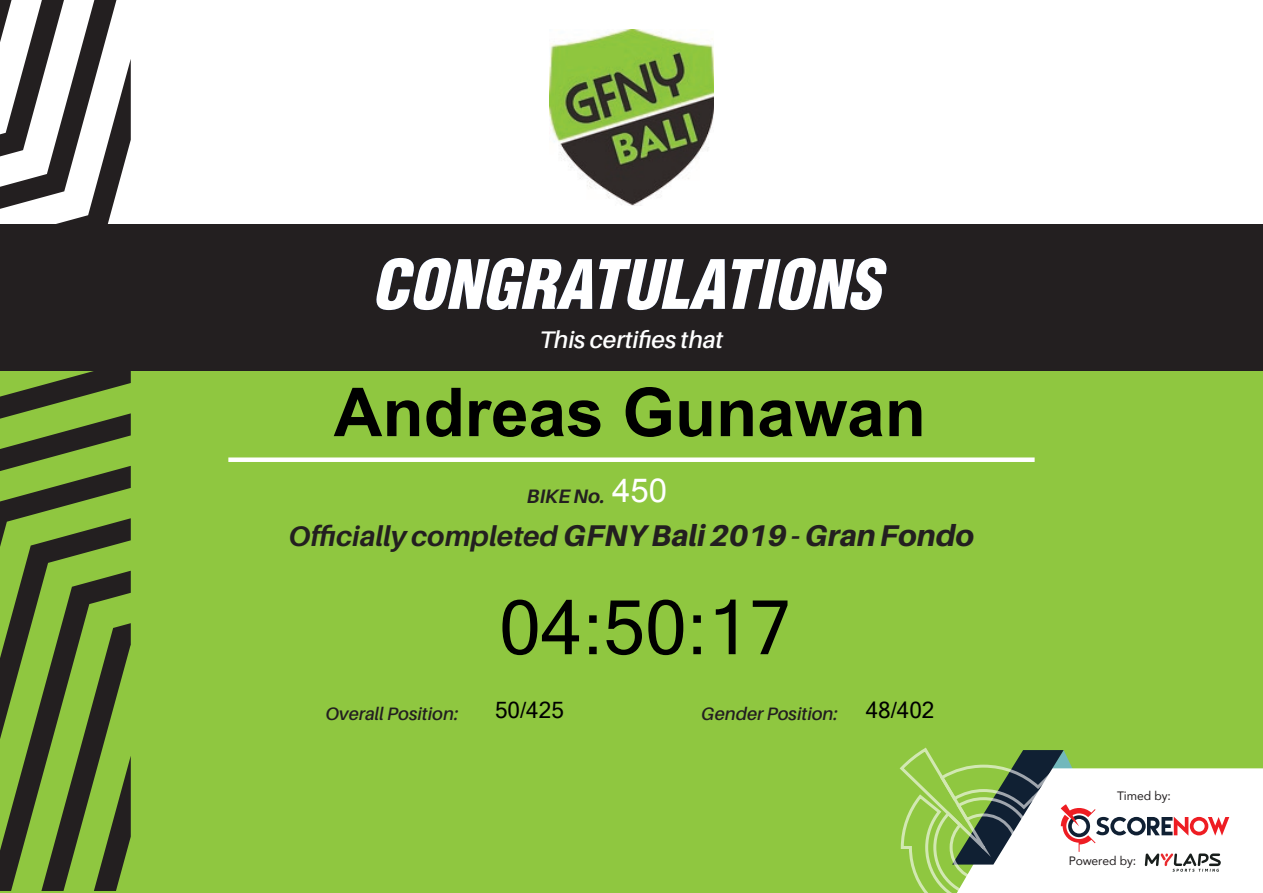
<style>
.page{position:relative;width:1263px;height:893px;background:#fff}
.page>*{position:absolute;margin:0;border:0;box-sizing:border-box;transform-origin:0 0}
.t1{font:75px "Microsoft Sans Serif";color:#000}
.t2{font:700 67.5px "Arial";color:#000}
.t3{font:33px "Arial";color:#fff}
.t4{font:italic 800 30px "Aileron";color:#231f20}
.t5{font:italic 600 24px "Aileron";color:#fff}
.t6{font:22.5px "Microsoft Sans Serif";color:#000}
.t7{font:italic 700 19.5px "Aileron";color:#231f20}
.t8{font:italic 600 18px "Aileron";color:#231f20}
.t9{font:12.15px "Avenir Roman";letter-spacing:-.02em;color:#231f20}
.s1{font-weight:700;font-size:28.35px}
</style>
<div class="page">
<div style="left:0;top:224px;width:1263px;height:180px;background:#231f20"></div>
<div style="left:0;top:371px;width:1263px;height:522px;background:#8fc740"></div>
<svg style="left:900px;top:748px;width:363px;height:145px"></svg>
<img style="left:549px;top:29px;width:165px;height:176px">
<svg style="left:376px;top:258px;width:216px;height:52px"></svg>
<svg style="left:599px;top:259px;width:126px;height:51px"></svg>
<svg style="left:732px;top:258px;width:155px;height:52px"></svg>
<div style="left:228px;top:457px;width:806px;height:5px;background:#fff"></div>
<svg style="left:0;top:0;width:131px;height:891px"></svg>
<p class="t5" style="left:539px;top:327px;width:186px">This certifies that</p>
<h2 class="t2" style="left:334px;top:375px;width:594px">Andreas Gunawan</h2>
<p class="t7" style="left:527px;top:485px;width:80px">BIKE No.</p>
<p class="t3" style="left:612px;top:473px;width:57px">450</p>
<p class="t4" style="left:289px;top:519px;width:687px"><span class="s1">Officially completed</span> GFNY Bali 2019 - Gran Fondo</p>
<h1 class="t1" style="left:499px;top:585px;width:293px">04:50:17</h1>
<p class="t6" style="left:495px;top:697px;width:70px">50/425</p>
<p class="t6" style="left:866px;top:697px;width:70px">48/402</p>
<p class="t8" style="left:326px;top:704px;width:134px">Overall Position:</p>
<p class="t8" style="left:701px;top:704px;width:138px">Gender Position:</p>
<p class="t9" style="left:1117px;top:786px;width:55px">Timed by:</p>
<p class="t9" style="left:1069px;top:851px;width:69px">Powered by:</p>
</div>
